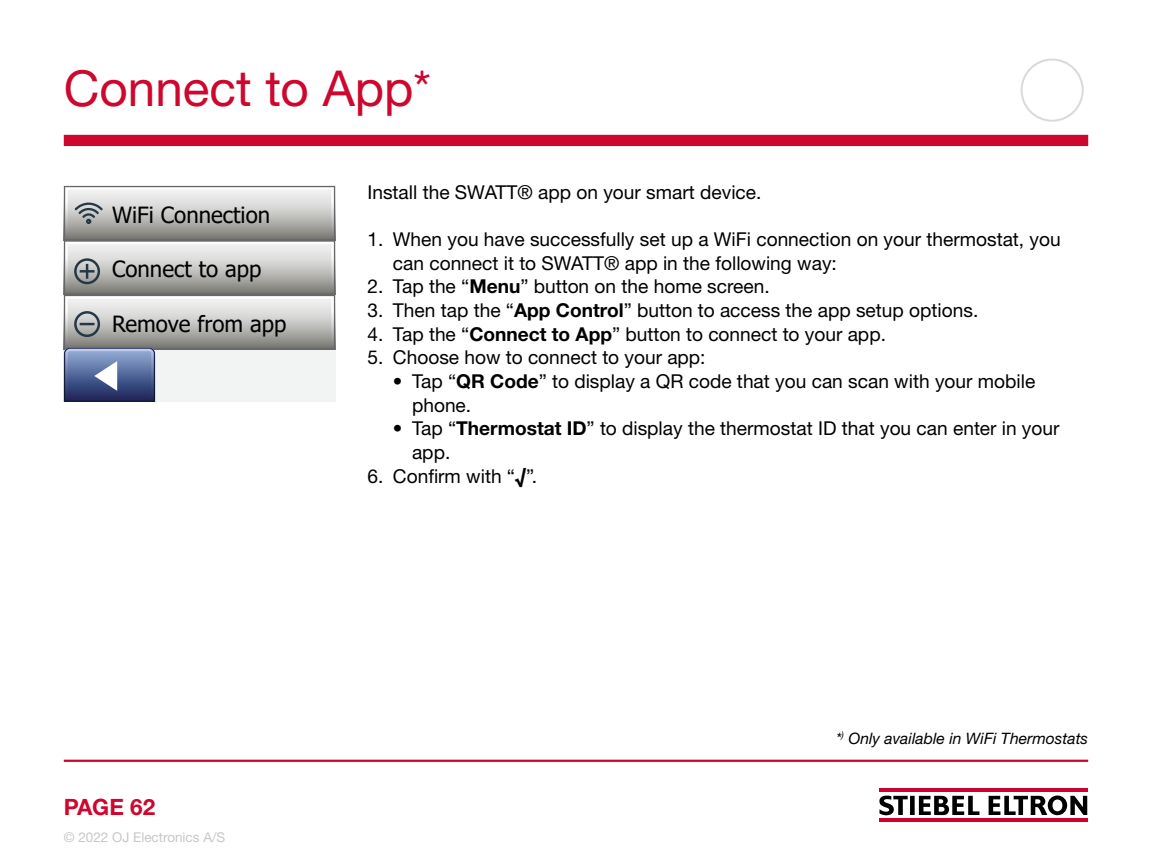
<style>
.page{position:relative;width:1152px;height:865px;background:#fff}
.page>*{position:absolute;margin:0;border:0;box-sizing:border-box;transform-origin:0 0}
.t1{font:49.5px "Helvetica Neue LTW1 G";color:#cd072d}
.t2{font:700 22.5px "Helvetica Neue LTW1 G";letter-spacing:-.01em;color:#cd072d}
.t3{font:22.28px "Tahoma";color:#000101}
.t4{font:22.28px "Tahoma";color:#000}
.t5{font:19.12px/23.6px "Helvetica Neue LTW1 G";color:#000}
.t6{font:italic 15.75px "Helvetica Neue LTW1 G";color:#000}
.t7{font:13.5px "Helvetica Neue LTW1 G";color:#c7c7c7}
.s1{font-weight:700}
</style>
<div class="page">
<div style="left:64px;top:135px;width:1024px;height:11px;background:#cd072d"></div>
<hr style="left:64px;top:759px;width:1024px;height:2px;background:#cd072d">
<hr style="left:879px;top:788px;width:208px;height:4px;background:#cd0030">
<hr style="left:879px;top:818px;width:208px;height:3px;background:#cd0030">
<svg style="left:919px;top:795px;width:60px;height:19px"></svg>
<div style="left:910px;top:795px;width:5px;height:19px;background:#000"></div>
<svg style="left:988px;top:795px;width:99px;height:19px"></svg>
<svg style="left:879px;top:795px;width:29px;height:20px"></svg>
<div style="left:1020px;top:58px;width:64px;height:64px;border:2px solid #dadada;border-radius:50%"></div>
<svg style="left:64px;top:186px;width:271px;height:215px"></svg>
<h1 class="t1" style="left:64px;top:57px;width:369px">Connect to App*</h1>
<p class="t3" style="left:112px;top:200px;width:160px">WiFi Connection</p>
<p class="t3" style="left:112px;top:254px;width:151px">Connect to app</p>
<p class="t3" style="left:112px;top:309px;width:176px">Remove from app</p>
<p class="t4" style="left:137px;top:200px;width:143px">-Fi Connection</p>
<p class="t4" style="left:225px;top:255px;width:15px">A</p>
<p class="t4" style="left:250px;top:309px;width:15px">A</p>
<p class="t5" style="left:367px;top:180px;width:392px">Install the SWATT® app on your smart device.</p>
<p class="t5" style="left:393px;top:227px;width:669px;text-indent:-26px">1. When you have successfully set up a WiFi connection on your thermostat, you can connect it to SWATT® app in the following way:</p>
<p class="t5" style="left:367px;top:274px;width:401px">2. Tap the “<span class="s1">Menu</span>” button on the home screen.</p>
<p class="t5" style="left:367px;top:298px;width:609px">3. Then tap the “<span class="s1">App Control</span>” button to access the app setup options.</p>
<p class="t5" style="left:367px;top:322px;width:517px">4. Tap the “<span class="s1">Connect to App</span>” button to connect to your app.</p>
<p class="t5" style="left:367px;top:345px;width:340px">5. Choose how to connect to your app:</p>
<p class="t5" style="left:412px;top:369px;width:625px;text-indent:-19px">• Tap “<span class="s1">QR Code</span>” to display a QR code that you can scan with your mobile phone.</p>
<p class="t5" style="left:412px;top:416px;width:649px;text-indent:-19px">• Tap “<span class="s1">Thermostat ID</span>” to display the thermostat ID that you can enter in your app.</p>
<p class="t5" style="left:367px;top:463px;width:168px">6. Confirm with “<span class="s1">√</span>”.</p>
<p class="t2" style="left:64px;top:793px;width:93px">PAGE 62</p>
<p class="t7" style="left:64px;top:828px;width:163px">© 2022 OJ Electronics A/S</p>
<p class="t6" style="left:836px;top:728px;width:254px">*<sup>)</sup> Only available in WiFi Thermostats</p>
</div>
